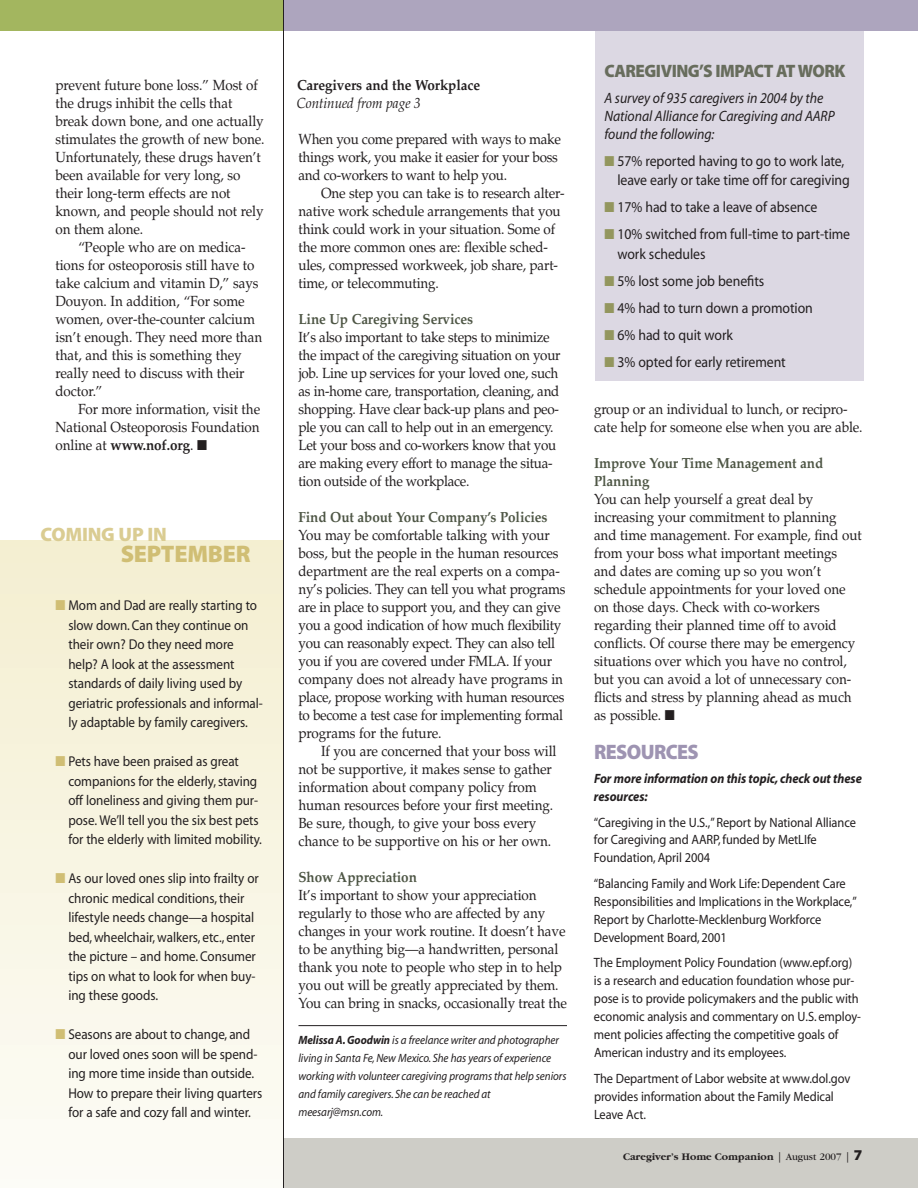
<style>
.page{position:relative;width:918px;height:1188px;background:#fff}
.page>*{position:absolute;margin:0;border:0;box-sizing:border-box;transform-origin:0 0}
.t1{font:900 24px "Myriad Pro";letter-spacing:-.01em;color:#d0be74}
.t2{font:900 21px "Myriad Pro";letter-spacing:-.03em;color:#9e94b2;scale:.95 1}
.t3{font:900 19.5px "Myriad Pro";letter-spacing:-.01em;color:#dacc92}
.t4{font:900 18px "Myriad Pro";letter-spacing:-.03em;color:#686d5d;scale:.95 1}
.t5{font:15px/19.5px "Myriad";letter-spacing:-.005em;color:#231f20;scale:.92 1}
.t6{font:italic 15px/18px "Myriad";letter-spacing:-.005em;color:#231f20;scale:.92 1}
.t7{font:14.7px/18px "Palatino";letter-spacing:-.01em;color:#231f20;scale:.92 1}
.t8{font:700 14.7px/18px "Palatino";letter-spacing:-.005em;color:#4e5645;scale:.92 1}
.t9{font:700 14.7px "Palatino";letter-spacing:-.005em;color:#231f20;scale:.92 1}
.t10{font:italic 14.7px "Palatino";letter-spacing:-.005em;color:#231f20;scale:.92 1}
.t11{font:14.25px/19.5px "Myriad";letter-spacing:-.005em;color:#231f20;scale:.92 1}
.t12{font:13.5px/18px "Myriad";letter-spacing:-.005em;color:#231f20;scale:.92 1}
.t13{font:italic 700 13.5px/18px "Myriad";letter-spacing:-.005em;color:#231f20;scale:.92 1}
.t14{font:italic 12px/18px "Myriad";letter-spacing:-.005em;color:#231f20;scale:.92 1}
.t15{font:700 10.5px "Garamond";color:#231f20}
.s1{font-weight:700}
.s2{color:#d0be74}
.s3{color:#93965e}
.s4{font-family:"Myriad";font-weight:400}
.s5{font-weight:400}
.s6{font-family:"Myriad Pro";font-weight:900;font-size:15px}
</style>
<div class="page">
<div style="left:284px;top:1138px;width:634px;height:50px;background:#cecdc7"></div>
<div style="left:0;top:0;width:284px;height:32px;background:#a3b65f"></div>
<div style="left:284px;top:0;width:634px;height:32px;background:#ada5be"></div>
<hr style="left:298px;top:1025px;width:269px;height:1px;background:#231f20">
<div style="left:0;top:540px;width:284px;height:648px;background:linear-gradient(to bottom,#f4eed0,#fcfcf7)"></div>
<div style="left:596px;top:32px;width:268px;height:349px;background:#dcd8e3"></div>
<hr style="left:283px;top:0;width:1px;height:1188px;background:#231f20">
<p class="t7" style="left:56px;top:76px;width:229px">prevent future bone loss.” Most of the drugs inhibit the cells that break down bone, and one actually stimulates the growth of new bone.<br>Unfortunately, these drugs haven’t been available for very long, so their long-term effects are not known, and people should not rely on them alone.</p>
<p class="t7" style="left:56px;top:238px;width:226px;text-indent:23px">“People who are on medica&shy;tions for osteoporosis still have to take calcium and vitamin D,” says<br>Douyon. In addition, “For some women, over-the-counter calcium isn’t enough. They need more than that, and this is something they really need to discuss with their doctor.”</p>
<p class="t7" style="left:56px;top:400px;width:224px;text-align:justify;text-indent:22px">For more information, visit the National Osteoporosis Foundation online at <span class="s1">www.nof.org</span>. ■</p>
<h3 class="t3" style="left:40px;top:527px;width:128px">COMING UP IN</h3>
<h1 class="t1" style="left:121px;top:545px;width:131px">SEPTEMBER</h1>
<p class="t11" style="left:68px;top:597px;width:213px;text-indent:-13px"><span class="s2">■</span> Mom and Dad are really starting to slow down. Can they continue on their own? Do they need more help? A look at the assessment standards of daily living used by geriatric professionals and informal&shy;ly adaptable by family caregivers.</p>
<p class="t11" style="left:68px;top:753px;width:212px;text-indent:-13px"><span class="s2">■</span> Pets have been praised as great companions for the elderly, staving off loneliness and giving them pur&shy;pose. We’ll tell you the six best pets for the elderly with limited mobility.</p>
<p class="t11" style="left:68px;top:870px;width:208px;text-indent:-13px"><span class="s2">■</span> As our loved ones slip into frailty or chronic medical conditions, their lifestyle needs change—a hospital bed, wheelchair, walkers, etc., enter the picture – and home. Consumer tips on what to look for when buy&shy;ing these goods.</p>
<p class="t11" style="left:68px;top:1026px;width:212px;text-indent:-13px"><span class="s2">■</span> Seasons are about to change, and our loved ones soon will be spend&shy;ing more time inside than outside.<br>How to prepare their living quarters for a safe and cozy fall and winter.</p>
<p class="t9" style="left:297px;top:76px;width:201px">Caregivers and the Workplace</p>
<p class="t10" style="left:297px;top:94px;width:136px">Continued from page 3</p>
<p class="t7" style="left:298px;top:130px;width:287px">When you come prepared with ways to make things work, you make it easier for your boss and co-workers to want to help you.</p>
<p class="t7" style="left:298px;top:184px;width:291px;text-indent:23px">One step you can take is to research alter&shy;native work schedule arrangements that you think could work in your situation. Some of the more common ones are: flexible sched&shy;ules, compressed workweek, job share, part&shy;time, or telecommuting.</p>
<p class="t8" style="left:299px;top:310px;width:191px">Line Up Caregiving Services</p>
<p class="t7" style="left:298px;top:328px;width:286px">It’s also important to take steps to minimize the impact of the caregiving situation on your job. Line up services for your loved one, such as in-home care, transportation, cleaning, and shopping. Have clear back-up plans and peo&shy;ple you can call to help out in an emergency.<br>Let your boss and co-workers know that you are making every effort to manage the situa&shy;tion outside of the workplace.</p>
<p class="t8" style="left:298px;top:508px;width:272px">Find Out about Your Company’s Policies</p>
<p class="t7" style="left:298px;top:526px;width:292px">You may be comfortable talking with your boss, but the people in the human resources department are the real experts on a compa&shy;ny’s policies. They can tell you what programs are in place to support you, and they can give you a good indication of how much flexibility you can reasonably expect. They can also tell you if you are covered under FMLA. If your company does not already have programs in place, propose working with human resources to become a test case for implementing formal programs for the future.</p>
<p class="t7" style="left:298px;top:742px;width:282px;text-indent:23px">If you are concerned that your boss will not be supportive, it makes sense to gather information about company policy from human resources before your first meeting.<br>Be sure, though, to give your boss every chance to be supportive on his or her own.</p>
<p class="t8" style="left:298px;top:868px;width:130px">Show Appreciation</p>
<p class="t7" style="left:299px;top:886px;width:293px">It’s important to show your appreciation regularly to those who are affected by any changes in your work routine. It doesn’t have to be anything big—a handwritten, personal thank you note to people who step in to help you out will be greatly appreciated by them.<br>You can bring in snacks, occasionally treat the</p>
<p class="t14" style="left:298px;top:1032px;width:293px"><span class="s1">Melissa A.Goodwin</span> is a freelance writer and photographer living in Santa Fe,New Mexico. She has years of experience working with volunteer caregiving programs that help seniors and family caregivers. She can be reached at meesarj@msn.com.</p>
<p class="t4" style="left:604px;top:64px;width:255px">CAREGIVING’S IMPACT ATWORK</p>
<p class="t6" style="left:604px;top:90px;width:252px">A survey of 935 caregivers in 2004 by the<br>National Alliance for Caregiving and AARP found the following:</p>
<p class="t5" style="left:617px;top:152px;width:254px;text-indent:-13px"><span class="s3">■</span> 57% reported having to go to work late, leave early or take time off for caregiving</p>
<p class="t5" style="left:604px;top:199px;width:233px"><span class="s3">■</span> 17% had to take a leave of absence</p>
<p class="t5" style="left:617px;top:226px;width:255px;text-indent:-13px"><span class="s3">■</span> 10% switched from full-time to part-time work schedules</p>
<p class="t5" style="left:604px;top:272px;width:175px"><span class="s3">■</span> 5% lost some job benefits</p>
<p class="t5" style="left:604px;top:299px;width:228px"><span class="s3">■</span> 4% had to turn down a promotion</p>
<p class="t5" style="left:604px;top:326px;width:141px"><span class="s3">■</span> 6% had to quit work</p>
<p class="t5" style="left:604px;top:353px;width:199px"><span class="s3">■</span> 3% opted for early retirement</p>
<p class="t7" style="left:594px;top:400px;width:293px">group or an individual to lunch, or recipro&shy;cate help for someone else when you are able.</p>
<p class="t8" style="left:594px;top:454px;width:251px">Improve Your Time Management and<br>Planning</p>
<p class="t7" style="left:594px;top:490px;width:293px">You can help yourself a great deal by increasing your commitment to planning and time management. For example, find out from your boss what important meetings and dates are coming up so you won’t schedule appointments for your loved one on those days. Check with co-workers regarding their planned time off to avoid conflicts. Of course there may be emergency situations over which you have no control, but you can avoid a lot of unnecessary con&shy;flicts and stress by planning ahead as much as possible. ■</p>
<h2 class="t2" style="left:594px;top:744px;width:112px">RESOURCES</h2>
<p class="t13" style="left:594px;top:771px;width:293px">For more information on this topic, check out these resources:</p>
<p class="t12" style="left:594px;top:814px;width:286px">“Caregiving in the U.S.,”Report by National Alliance for Caregiving and AARP, funded by MetLIfe<br>Foundation, April 2004</p>
<p class="t12" style="left:594px;top:876px;width:287px">“Balancing Family and Work Life: Dependent Care Responsibilities and Implications in the Workplace,” Report by Charlotte-Mecklenburg Workforce Development Board, 2001</p>
<p class="t12" style="left:594px;top:955px;width:292px">The Employment Policy Foundation (www.epf.org) is a research and education foundation whose pur&shy;pose is to provide policymakers and the public with economic analysis and commentary on U.S. employ&shy;ment policies affecting the competitive goals of American industry and its employees.</p>
<p class="t12" style="left:594px;top:1071px;width:280px">The Department of Labor website at www.dol.gov provides information about the Family Medical<br>Leave Act.</p>
<p class="t15" style="left:623px;top:1151px;width:241px">Caregiver’s Home Companion <span class="s4">|</span> <span class="s5">August 2007</span> <span class="s4">|</span> <span class="s6">7</span></p>
</div>
